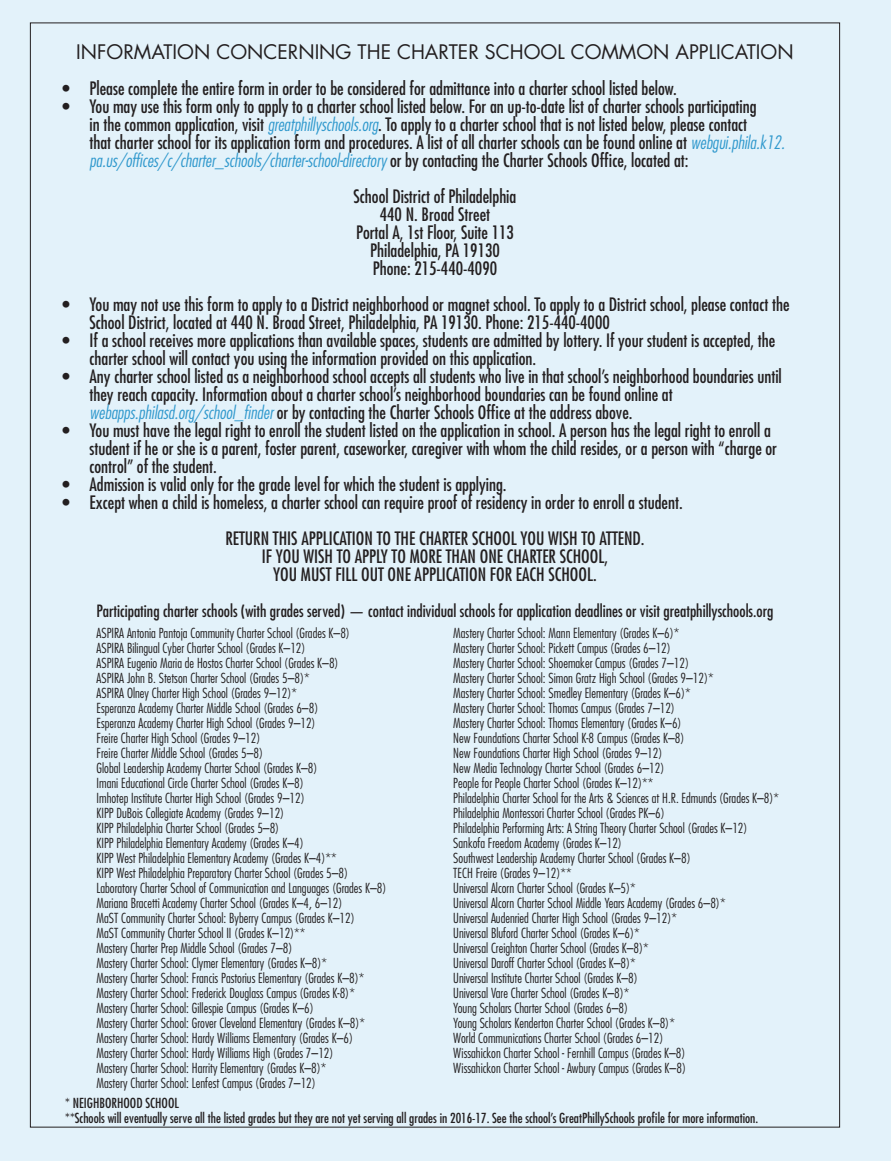
<style>
.page{position:relative;width:891px;height:1161px;background:#e3f2fa}
.page>*{position:absolute;margin:0;border:0;box-sizing:border-box;transform-origin:0 0}
.t1{font:19.5px "Futura LT";color:#231f20}
.t2{font:condensed 18px/18px "Futura LT";color:#231f20}
.t3{font:condensed 16.5px "Futura LT";color:#231f20}
.t4{font:300 condensed 13.5px/15px "Futura LT";color:#231f20}
.t5{font:condensed 13.5px "Futura LT";color:#231f20}
.s1{font-weight:300;font-style:italic;color:#3199cd}
</style>
<div class="page">
<p class="t1" style="left:76px;top:39px;width:719px">INFORMATION CONCERNING THE CHARTER SCHOOL COMMON APPLICATION</p>
<p class="t2" style="left:63px;top:79px;width:616px">• Please complete the entire form in order to be considered for admittance into a charter school listed below.</p>
<p class="t2" style="left:90px;top:97px;width:697px;text-indent:-27px">• You may use this form only to apply to a charter school listed below. For an up-to-date list of charter schools participating<br>in the common application, visit <span class="s1">greatphillyschools.org</span>. To apply to a charter school that is not listed below, please contact<br>that charter school for its application form and procedures. A list of all charter schools can be found online at <span class="s1">webgui.phila.k12. pa.us/offices/c/charter_schools/charter-school-directory</span> or by contacting the Charter Schools Office, located at:</p>
<p class="t2" style="left:354px;top:187px;width:164px">School District of Philadelphia</p>
<p class="t2" style="left:380px;top:205px;width:112px">440 N. Broad Street</p>
<p class="t2" style="left:356px;top:223px;width:159px">Portal A, 1st Floor, Suite 113</p>
<p class="t2" style="left:370px;top:241px;width:131px">Philadelphia, PA 19130</p>
<p class="t2" style="left:373px;top:259px;width:126px">Phone: 215-440-4090</p>
<p class="t2" style="left:90px;top:295px;width:702px;text-indent:-27px">• You may not use this form to apply to a District neighborhood or magnet school. To apply to a District school, please contact the<br>School District, located at 440 N. Broad Street, Philadelphia, PA 19130. Phone: 215-440-4000</p>
<p class="t2" style="left:90px;top:331px;width:687px;text-indent:-27px">• If a school receives more applications than available spaces, students are admitted by lottery. If your student is accepted, the charter school will contact you using the information provided on this application.</p>
<p class="t2" style="left:90px;top:367px;width:694px;text-indent:-27px">• Any charter school listed as a neighborhood school accepts all students who live in that school’s neighborhood boundaries until they reach capacity. Information about a charter school’s neighborhood boundaries can be found online at <span class="s1">webapps.philasd.org/school_finder</span> or by contacting the Charter Schools Office at the address above.</p>
<p class="t2" style="left:90px;top:421px;width:689px;text-indent:-27px">• You must have the legal right to enroll the student listed on the application in school. A person has the legal right to enroll a student if he or she is a parent, foster parent, caseworker, caregiver with whom the child resides, or a person with “charge or control” of the student.</p>
<p class="t2" style="left:63px;top:475px;width:446px">• Admission is valid only for the grade level for which the student is applying.</p>
<p class="t2" style="left:63px;top:493px;width:622px">• Except when a child is homeless, a charter school can require proof of residency in order to enroll a student.</p>
<p class="t2" style="left:225px;top:529px;width:421px;text-align:center">RETURN THIS APPLICATION TO THE CHARTER SCHOOL YOU WISH TO ATTEND.<br>IF YOU WISH TO APPLY TO MORE THAN ONE CHARTER SCHOOL,<br>YOU MUST FILL OUT ONE APPLICATION FOR EACH SCHOOL.</p>
<p class="t3" style="left:96px;top:601px;width:679px">Participating charter schools (with grades served) — contact individual schools for application deadlines or visit greatphillyschools.org</p>
<p class="t4" style="left:97px;top:625px;width:255px">ASPIRA Antonia Pantoja Community Charter School (Grades K–8)</p>
<p class="t4" style="left:97px;top:640px;width:211px">ASPIRA Bilingual Cyber Charter School (Grades K–12)</p>
<p class="t4" style="left:97px;top:655px;width:244px">ASPIRA Eugenio Maria de Hostos Charter School (Grades K–8)</p>
<p class="t4" style="left:97px;top:670px;width:215px">ASPIRA John B. Stetson Charter School (Grades 5–8)*</p>
<p class="t4" style="left:97px;top:685px;width:202px">ASPIRA Olney Charter High School (Grades 9–12)*</p>
<p class="t4" style="left:97px;top:700px;width:223px">Esperanza Academy Charter Middle School (Grades 6–8)</p>
<p class="t4" style="left:97px;top:715px;width:221px">Esperanza Academy Charter High School (Grades 9–12)</p>
<p class="t4" style="left:97px;top:730px;width:165px">Freire Charter High School (Grades 9–12)</p>
<p class="t4" style="left:97px;top:745px;width:168px">Freire Charter Middle School (Grades 5–8)</p>
<p class="t4" style="left:97px;top:760px;width:222px">Global Leadership Academy Charter School (Grades K–8)</p>
<p class="t4" style="left:97px;top:775px;width:209px">Imani Educational Circle Charter School (Grades K–8)</p>
<p class="t4" style="left:97px;top:790px;width:210px">Imhotep Institute Charter High School (Grades 9–12)</p>
<p class="t4" style="left:97px;top:805px;width:189px">KIPP DuBois Collegiate Academy (Grades 9–12)</p>
<p class="t4" style="left:97px;top:820px;width:184px">KIPP Philadelphia Charter School (Grades 5–8)</p>
<p class="t4" style="left:97px;top:835px;width:209px">KIPP Philadelphia Elementary Academy (Grades K–4)</p>
<p class="t4" style="left:97px;top:850px;width:242px">KIPP West Philadelphia Elementary Academy (Grades K–4)**</p>
<p class="t4" style="left:97px;top:865px;width:253px">KIPP West Philadelphia Preparatory Charter School (Grades 5–8)</p>
<p class="t4" style="left:97px;top:880px;width:291px">Laboratory Charter School of Communication and Languages (Grades K–8)</p>
<p class="t4" style="left:97px;top:895px;width:247px">Mariana Bracetti Academy Charter School (Grades K–4, 6–12)</p>
<p class="t4" style="left:97px;top:910px;width:260px">MaST Community Charter School: Byberry Campus (Grades K–12)</p>
<p class="t4" style="left:97px;top:925px;width:210px">MaST Community Charter School II (Grades K–12)**</p>
<p class="t4" style="left:97px;top:940px;width:197px">Mastery Charter Prep Middle School (Grades 7–8)</p>
<p class="t4" style="left:97px;top:955px;width:232px">Mastery Charter School: Clymer Elementary (Grades K–8)*</p>
<p class="t4" style="left:97px;top:970px;width:269px">Mastery Charter School: Francis Pastorius Elementary (Grades K–8)*</p>
<p class="t4" style="left:97px;top:985px;width:260px">Mastery Charter School: Frederick Douglass Campus (Grades K-8)*</p>
<p class="t4" style="left:97px;top:1000px;width:219px">Mastery Charter School: Gillespie Campus (Grades K–6)</p>
<p class="t4" style="left:97px;top:1015px;width:270px">Mastery Charter School: Grover Cleveland Elementary (Grades K–8)*</p>
<p class="t4" style="left:97px;top:1030px;width:258px">Mastery Charter School: Hardy Williams Elementary (Grades K–6)</p>
<p class="t4" style="left:97px;top:1045px;width:239px">Mastery Charter School: Hardy Williams High (Grades 7–12)</p>
<p class="t4" style="left:97px;top:1060px;width:231px">Mastery Charter School: Harrity Elementary (Grades K–8)*</p>
<p class="t4" style="left:97px;top:1075px;width:221px">Mastery Charter School: Lenfest Campus (Grades 7–12)</p>
<p class="t4" style="left:453px;top:625px;width:228px">Mastery Charter School: Mann Elementary (Grades K–6)*</p>
<p class="t4" style="left:453px;top:640px;width:219px">Mastery Charter School: Pickett Campus (Grades 6–12)</p>
<p class="t4" style="left:453px;top:655px;width:237px">Mastery Charter School: Shoemaker Campus (Grades 7–12)</p>
<p class="t4" style="left:453px;top:670px;width:262px">Mastery Charter School: Simon Gratz High School (Grades 9–12)*</p>
<p class="t4" style="left:453px;top:685px;width:239px">Mastery Charter School: Smedley Elementary (Grades K–6)*</p>
<p class="t4" style="left:453px;top:700px;width:223px">Mastery Charter School: Thomas Campus (Grades 7–12)</p>
<p class="t4" style="left:453px;top:715px;width:233px">Mastery Charter School: Thomas Elementary (Grades K–6)<br>New Foundations Charter School K-8 Campus (Grades K–8)</p>
<p class="t4" style="left:453px;top:745px;width:211px">New Foundations Charter High School (Grades 9–12)</p>
<p class="t4" style="left:453px;top:760px;width:213px">New Media Technology Charter School (Grades 6–12)</p>
<p class="t4" style="left:453px;top:775px;width:202px">People for People Charter School (Grades K–12)**</p>
<p class="t4" style="left:453px;top:790px;width:327px">Philadelphia Charter School for the Arts &amp; Sciences at H.R. Edmunds (Grades K–8)*</p>
<p class="t4" style="left:453px;top:805px;width:213px">Philadelphia Montessori Charter School (Grades PK–6)</p>
<p class="t4" style="left:453px;top:820px;width:296px">Philadelphia Performing Arts: A String Theory Charter School (Grades K–12)</p>
<p class="t4" style="left:453px;top:835px;width:170px">Sankofa Freedom Academy (Grades K–12)</p>
<p class="t4" style="left:453px;top:850px;width:239px">Southwest Leadership Academy Charter School (Grades K–8)</p>
<p class="t4" style="left:453px;top:865px;width:120px">TECH Freire (Grades 9–12)**</p>
<p class="t4" style="left:453px;top:880px;width:184px">Universal Alcorn Charter School (Grades K–5)*</p>
<p class="t4" style="left:453px;top:895px;width:274px">Universal Alcorn Charter School Middle Years Academy (Grades 6–8)*</p>
<p class="t4" style="left:453px;top:910px;width:225px">Universal Audenried Charter High School (Grades 9–12)*</p>
<p class="t4" style="left:453px;top:925px;width:188px">Universal Bluford Charter School (Grades K–6)*</p>
<p class="t4" style="left:453px;top:940px;width:197px">Universal Creighton Charter School (Grades K–8)*</p>
<p class="t4" style="left:453px;top:955px;width:184px">Universal Daroff Charter School (Grades K–8)*</p>
<p class="t4" style="left:453px;top:970px;width:186px">Universal Institute Charter School (Grades K–8)</p>
<p class="t4" style="left:453px;top:985px;width:178px">Universal Vare Charter School (Grades K–8)*</p>
<p class="t4" style="left:453px;top:1000px;width:176px">Young Scholars Charter School (Grades 6–8)</p>
<p class="t4" style="left:453px;top:1015px;width:223px">Young Scholars Kenderton Charter School (Grades K–8)*</p>
<p class="t4" style="left:453px;top:1030px;width:212px">World Communications Charter School (Grades 6–12)</p>
<p class="t4" style="left:453px;top:1045px;width:234px">Wissahickon Charter School - Fernhill Campus (Grades K–8)</p>
<p class="t4" style="left:453px;top:1060px;width:234px">Wissahickon Charter School - Awbury Campus (Grades K–8)</p>
<p class="t5" style="left:65px;top:1095px;width:115px">* NEIGHBORHOOD SCHOOL</p>
<p class="t5" style="left:65px;top:1110px;width:695px">**Schools will eventually serve all the listed grades but they are not yet serving all grades in 2016-17. See the school’s GreatPhillySchools profile for more information.</p>
</div>
